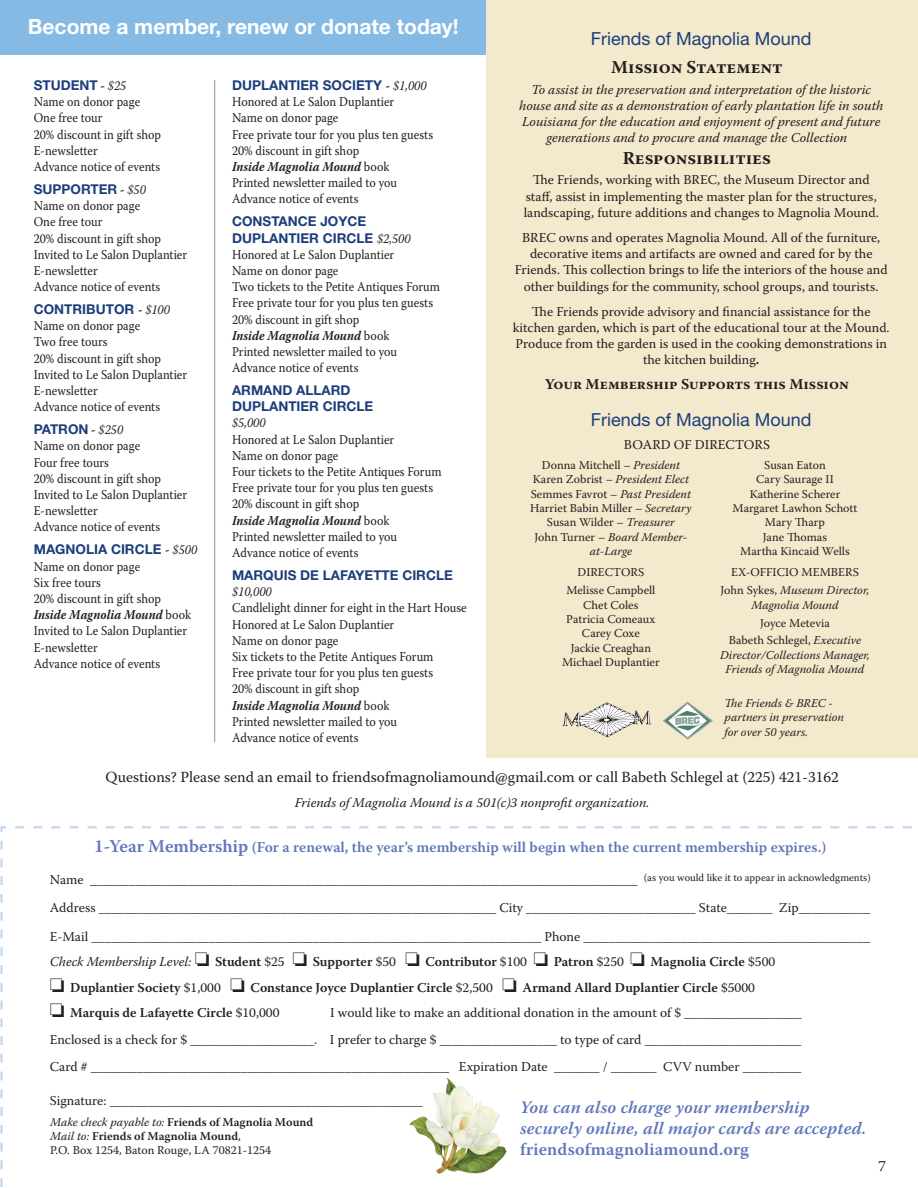
<style>
.page{position:relative;width:918px;height:1188px;background:#fff}
.page>*{position:absolute;margin:0;border:0;box-sizing:border-box;transform-origin:0 0}
.t1{font:700 21px "Helvetica Neue LT Std";color:#fff}
.t2{font:18px "Helvetica Neue LT Std";color:#1d3d7b}
.t3{font:700 18px "Warnock Pro";color:#231f20}
.t4{font:italic 600 17.55px/21px "Warnock Pro";letter-spacing:.01em;color:#6076ba}
.t5{font:600 17.55px "Warnock Pro";letter-spacing:.01em;color:#6076ba}
.t6{font:15.3px "Warnock Pro";color:#231f20}
.t7{font:600 15px "Warnock Pro";color:#6076ba}
.t8{font:700 15px "Warnock Pro";color:#231f20}
.t9{font:13.5px/16.2px "Warnock Pro";color:#231f20;scale:.9 1}
.t10{font:13.5px/16.2px "Warnock Pro";color:#231f20;text-align:center}
.t11{font:italic 13.5px "Warnock Pro";color:#231f20}
.t12{font:600 13.5px/25.5px "Warnock Pro";color:#231f20}
.t13{font:700 13.5px/16.2px "Helvetica Neue LT Std";color:#1d3d7b}
.t14{font:italic 13.5px "Warnock Pro";color:#231f20;scale:.9 1}
.t15{font:12px/14.4px "Warnock Pro";color:#231f20;text-align:center}
.t16{font:italic 12px/14.4px "Warnock Pro";color:#231f20;text-align:center}
.t17{font:600 12px/14.4px "Warnock Pro";color:#231f20}
.t18{font:10.5px "Warnock Pro";color:#231f20}
.s1{font-weight:700}
.s2{font-family:"Warnock Pro";color:#231f20}
.s3{font-family:"Warnock Pro";font-weight:400;font-style:italic;color:#231f20}
.s4{font-weight:700;font-style:italic}
.s5{font-style:italic}
.s6{font-size:18px}
.s7{font-weight:400;font-style:italic}
.s8{font-weight:400}
</style>
<div class="page">
<div style="left:0;top:0;width:918px;height:55px;background:#85bae4"></div>
<hr style="left:214px;top:80px;width:1px;height:662px;background:#8c9870">
<svg style="left:0;top:826px;width:912px;height:361px"></svg>
<img style="left:409px;top:1074px;width:98px;height:99px">
<div style="left:486px;top:0;width:432px;height:758px;background:#f3eacd"></div>
<img style="left:663px;top:701px;width:50px;height:39px">
<svg style="left:563px;top:703px;width:88px;height:34px"></svg>
<h1 class="t1" style="left:28px;top:14px;width:432px">Become a member, renew or donate today!</h1>
<h2 class="t2" style="left:591px;top:28px;width:222px">Friends of Magnolia Mound</h2>
<h2 class="t3" style="left:611px;top:56px;width:173px">Mission Statement</h2>
<p class="t11" style="left:531px;top:81px;width:341px">To assist in the preservation and interpretation of the historic</p>
<p class="t11" style="left:519px;top:97px;width:366px">house and site as a demonstration of early plantation life in south</p>
<p class="t11" style="left:522px;top:114px;width:360px">Louisiana for the education and enjoyment of present and future</p>
<p class="t11" style="left:547px;top:130px;width:302px">generations and to procure and manage the Collection</p>
<h2 class="t3" style="left:623px;top:147px;width:150px">Responsibilities</h2>
<p class="t10" style="left:524px;top:172px;width:357px">The Friends, working with BREC, the Museum Director and staff, assist in implementing the master plan for the structures, landscaping, future additions and changes to Magnolia Mound.</p>
<p class="t10" style="left:515px;top:229px;width:375px">BREC owns and operates Magnolia Mound. All of the furniture, decorative items and artifacts are owned and cared for by the Friends. This collection brings to life the interiors of the house and other buildings for the community, school groups, and tourists.</p>
<p class="t10" style="left:513px;top:303px;width:378px">The Friends provide advisory and financial assistance for the kitchen garden, which is part of the educational tour at the Mound.<br>Produce from the garden is used in the cooking demonstrations in the kitchen building<span class="s1">.</span></p>
<p class="t8" style="left:545px;top:375px;width:305px">Your Membership Supports this Mission</p>
<p class="t13" style="left:34px;top:77px;width:94px">STUDENT <span class="s2">-</span> <span class="s3">$25</span></p>
<p class="t9" style="left:34px;top:93px;width:143px">Name on donor page<br>One free tour<br>20% discount in gift shop<br>E-newsletter<br>Advance notice of events</p>
<p class="t13" style="left:34px;top:181px;width:114px">SUPPORTER <span class="s2">-</span> <span class="s3">$50</span></p>
<p class="t9" style="left:34px;top:197px;width:172px">Name on donor page<br>One free tour<br>20% discount in gift shop<br>Invited to Le Salon Duplantier<br>E-newsletter<br>Advance notice of events</p>
<p class="t13" style="left:34px;top:301px;width:138px">CONTRIBUTOR <span class="s2">-</span> <span class="s3">$100</span></p>
<p class="t9" style="left:34px;top:318px;width:172px">Name on donor page<br>Two free tours<br>20% discount in gift shop<br>Invited to Le Salon Duplantier<br>E-newsletter<br>Advance notice of events</p>
<p class="t13" style="left:34px;top:421px;width:91px">PATRON <span class="s2">-</span> <span class="s3">$250</span></p>
<p class="t9" style="left:34px;top:438px;width:172px">Name on donor page<br>Four free tours<br>20% discount in gift shop<br>Invited to Le Salon Duplantier<br>E-newsletter<br>Advance notice of events</p>
<p class="t13" style="left:34px;top:541px;width:165px">MAGNOLIA CIRCLE <span class="s2">-</span> <span class="s3">$500</span></p>
<p class="t9" style="left:34px;top:558px;width:176px">Name on donor page<br>Six free tours<br>20% discount in gift shop<br><span class="s4">Inside Magnolia Mound</span> book<br>Invited to Le Salon Duplantier<br>E-newsletter<br>Advance notice of events</p>
<p class="t13" style="left:232px;top:77px;width:196px">DUPLANTIER SOCIETY <span class="s2">-</span> <span class="s3">$1,000</span></p>
<p class="t9" style="left:232px;top:93px;width:225px">Honored at Le Salon Duplantier<br>Name on donor page<br>Free private tour for you plus ten guests<br>20% discount in gift shop<br><span class="s4">Inside Magnolia Mound</span> book<br>Printed newsletter mailed to you<br>Advance notice of events</p>
<p class="t13" style="left:232px;top:213px;width:180px">CONSTANCE JOYCE<br>DUPLANTIER CIRCLE <span class="s3">$2,500</span></p>
<p class="t9" style="left:232px;top:246px;width:233px">Honored at Le Salon Duplantier<br>Name on donor page<br>Two tickets to the Petite Antiques Forum<br>Free private tour for you plus ten guests<br>20% discount in gift shop<br><span class="s4">Inside Magnolia Mound</span> book<br>Printed newsletter mailed to you<br>Advance notice of events</p>
<p class="t13" style="left:232px;top:382px;width:143px">ARMAND ALLARD<br>DUPLANTIER CIRCLE</p>
<p class="t14" style="left:232px;top:415px;width:39px">$5,000</p>
<p class="t9" style="left:232px;top:431px;width:234px">Honored at Le Salon Duplantier<br>Name on donor page<br>Four tickets to the Petite Antiques Forum<br>Free private tour for you plus ten guests<br>20% discount in gift shop<br><span class="s4">Inside Magnolia Mound</span> book<br>Printed newsletter mailed to you<br>Advance notice of events</p>
<p class="t13" style="left:232px;top:567px;width:222px">MARQUIS DE LAFAYETTE CIRCLE</p>
<p class="t14" style="left:232px;top:584px;width:46px">$10,000</p>
<p class="t9" style="left:232px;top:600px;width:262px">Candlelight dinner for eight in the Hart House<br>Honored at Le Salon Duplantier<br>Name on donor page<br>Six tickets to the Petite Antiques Forum<br>Free private tour for you plus ten guests<br>20% discount in gift shop<br><span class="s4">Inside Magnolia Mound</span> book<br>Printed newsletter mailed to you<br>Advance notice of events</p>
<p class="t6" style="left:105px;top:768px;width:735px">Questions? Please send an email to friendsofmagnoliamound@gmail.com or call Babeth Schlegel at (225) 421-3162</p>
<p class="t11" style="left:295px;top:795px;width:356px">Friends of Magnolia Mound is a 501(c)3 nonprofit organization.</p>
<h2 class="t2" style="left:591px;top:408px;width:222px">Friends of Magnolia Mound</h2>
<p class="t10" style="left:624px;top:436px;width:148px">BOARD OF DIRECTORS</p>
<p class="t15" style="left:530px;top:457px;width:163px">Donna Mitchell – <span class="s5">President<br></span>Karen Zobrist <span class="s5">– President Elect<br></span>Semmes Favrot – <span class="s5">Past President<br></span>Harriet Babin Miller – <span class="s5">Secretary<br></span>Susan Wilder <span class="s5">– Treasurer<br></span>John Turner – <span class="s5">Board Member&shy;at-Large</span></p>
<p class="t15" style="left:566px;top:563px;width:90px;line-height:17.9px">DIRECTORS<br>Melisse Campbell</p>
<p class="t15" style="left:562px;top:597px;width:99px">Chet Coles<br>Patricia Comeaux<br>Carey Coxe<br>Jackie Creaghan<br>Michael Duplantier</p>
<p class="t15" style="left:733px;top:457px;width:126px">Susan Eaton<br>Cary Saurage II<br>Katherine Scherer<br>Margaret Lawhon Schott<br>Mary Tharp<br>Jane Thomas<br>Martha Kincaid Wells</p>
<p class="t15" style="left:721px;top:563px;width:150px;line-height:17.9px">EX-OFFICIO MEMBERS<br>John Sykes, <span class="s5">Museum Director,</span></p>
<p class="t16" style="left:751px;top:597px;width:89px">Magnolia Mound</p>
<p class="t15" style="left:729px;top:614px;width:134px;line-height:17.9px">Joyce Metevia<br>Babeth Schlegel, <span class="s5">Executive</span></p>
<p class="t16" style="left:720px;top:648px;width:151px">Director/Collections Manager,<br>Friends of Magnolia Mound</p>
<p class="t16" style="left:725px;top:696px;width:121px;text-align:left">The Friends &amp; BREC - partners in preservation for over 50 years.</p>
<p class="t7" style="left:94px;top:838px;width:734px"><span class="s6">1-Year Membership</span> (For a renewal, the year’s membership will begin when the current membership expires.)</p>
<p class="t10" style="left:50px;top:865px;width:822px;line-height:28.5px;text-align:left">Name ____________________________________________________________________________________<br>Address _____________________________________________________________ City __________________________ State_______ Zip___________<br>E-Mail _____________________________________________________________________ Phone ____________________________________________</p>
<p class="t12" style="left:50px;top:949px;width:727px"><span class="s7">Check Membership Level:</span> ❏ Student <span class="s8">$25</span> ❏ Supporter <span class="s8">$50</span> ❏ Contributor <span class="s8">$100</span> ❏ Patron <span class="s8">$250</span> ❏ Magnolia Circle <span class="s8">$500 </span>❏ Duplantier Society <span class="s8">$1,000</span> ❏ Constance Joyce Duplantier Circle <span class="s8">$2,500</span> ❏ Armand Allard Duplantier Circle <span class="s8">$5000<br></span>❏ Marquis de Lafayette Circle <span class="s8">$10,000</span></p>
<p class="t18" style="left:644px;top:871px;width:228px">(as you would like it to appear in acknowledgments)</p>
<p class="t10" style="left:50px;top:999px;width:753px;line-height:27px;text-align:justify;text-indent:280px">I would like to make an additional donation in the amount of $ __________________ Enclosed is a check for $ ___________________. I prefer to charge $ __________________ to type of card ________________________ Card # _______________________________________________________ Expiration Date _______ / _______ CVV number _________</p>
<p class="t10" style="left:50px;top:1092px;width:374px">Signature: ________________________________________________</p>
<p class="t4" style="left:520px;top:1096px;width:348px">You can also charge your membership securely online, all major cards are accepted.</p>
<p class="t5" style="left:520px;top:1138px;width:231px">friendsofmagnoliamound.org</p>
<p class="t17" style="left:50px;top:1114px;width:265px"><span class="s7">Make check payable to:</span> Friends of Magnolia Mound<br><span class="s7">Mail to:</span> Friends of Magnolia Mound<span class="s8">,<br>P.O. Box 1254, Baton Rouge, LA 70821-1254</span></p>
<p class="t6" style="left:878px;top:1157px;width:9px">7</p>
</div>
